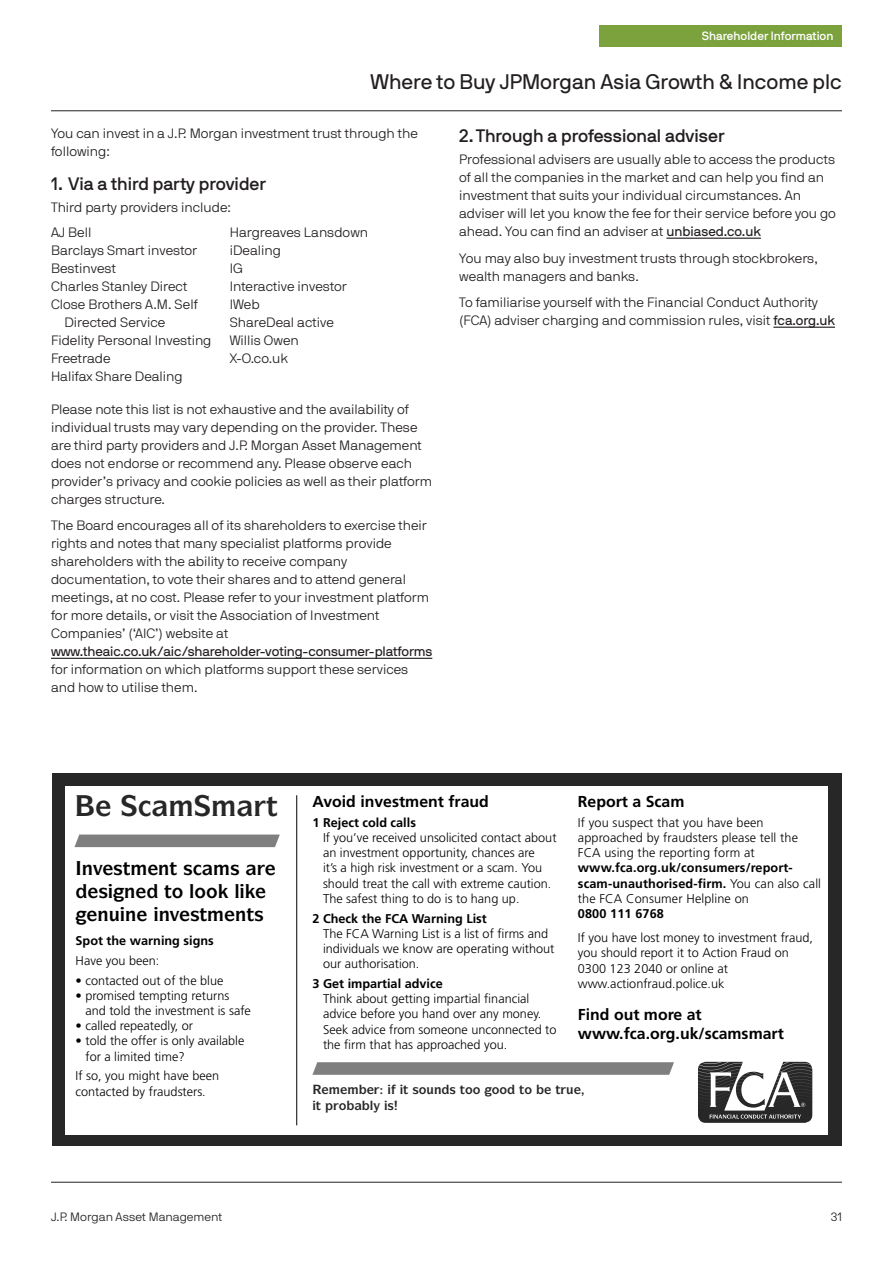
<style>
.page{position:relative;width:893px;height:1263px;background:#fff}
.page>*{position:absolute;margin:0;border:0;box-sizing:border-box;transform-origin:0 0}
.t1{font:21px "JPMAM Pro Reg";color:#231f20}
.t2{font:700 19.05px "ITC Symbol Std";color:#000}
.t3{font:18px "JPMAM Pro Med";color:#231f20}
.t4{font:700 15.9px/19px "Frutiger LT Std";color:#000}
.t5{font:13.5px/18px "JPMAM Pro Lig";color:#231f20}
.t6{font:13.5px "JPMAM Pro Reg";letter-spacing:-.01em;color:#231f20}
.t7{font:300 12.6px/15.1px "Frutiger LT Std";color:#000}
.t8{font:700 12.6px/15.1px "Frutiger LT Std";color:#000}
.t9{font:700 12.6px "ITC Symbol Std";color:#272727}
.t10{font:12px "JPMAM Pro Lig";color:#231f20}
.t11{font:12px "JPMAM Pro Med";color:#fff}
.s1{font-family:"JPMAM Pro Reg"}
.s2{font-weight:300}
</style>
<div class="page">
<hr style="left:51px;top:1182px;width:791px;height:1px;background:#231f20">
<hr style="left:51px;top:111px;width:791px;height:1px;background:#231f20">
<div style="left:600px;top:26px;width:242px;height:21px;background:#7ca23e"></div>
<hr style="left:51px;top:658px;width:381px;height:1px;background:#231f20">
<hr style="left:666px;top:238px;width:95px;height:1px;background:#231f20">
<hr style="left:773px;top:327px;width:62px;height:1px;background:#231f20">
<div style="left:52px;top:773px;width:790px;height:372px;background:#272727"></div>
<div style="left:65px;top:786px;width:763px;height:348px;background:#fff"></div>
<svg style="left:698px;top:1062px;width:114px;height:61px"></svg>
<hr style="left:296px;top:795px;width:1px;height:330px;background:#000">
<svg style="left:312px;top:1062px;width:362px;height:13px;background:#848484"></svg>
<svg style="left:74px;top:834px;width:206px;height:13px;background:#878787"></svg>
<p class="t11" style="left:702px;top:32px;width:133px">Shareholder Information</p>
<h1 class="t1" style="left:371px;top:75px;width:473px">Where to Buy JPMorgan Asia Growth &amp; Income plc</h1>
<p class="t5" style="left:51px;top:126px;width:368px">You can invest in a J.P. Morgan investment trust through the following:</p>
<h3 class="t3" style="left:51px;top:177px;width:217px">1. Via a third party provider</h3>
<p class="t5" style="left:51px;top:200px;width:182px">Third party providers include:</p>
<p class="t5" style="left:51px;top:225px;width:42px">AJ Bell</p>
<p class="t5" style="left:51px;top:243px;width:148px">Barclays Smart investor</p>
<p class="t5" style="left:51px;top:261px;width:66px">Bestinvest</p>
<p class="t5" style="left:51px;top:279px;width:138px">Charles Stanley Direct</p>
<p class="t5" style="left:51px;top:297px;width:148px">Close Brothers A.M. Self</p>
<p class="t5" style="left:65px;top:315px;width:102px">Directed Service</p>
<p class="t5" style="left:51px;top:333px;width:162px">Fidelity Personal Investing</p>
<p class="t5" style="left:51px;top:351px;width:61px">Freetrade</p>
<p class="t5" style="left:51px;top:369px;width:133px">Halifax Share Dealing</p>
<p class="t5" style="left:230px;top:225px;width:140px">Hargreaves Lansdown iDealing<br>IG<br>Interactive investor<br>IWeb<br>ShareDeal active<br>Willis Owen<br>X-O.co.uk</p>
<p class="t5" style="left:51px;top:401px;width:383px">Please note this list is not exhaustive and the availability of individual trusts may vary depending on the provider. These are third party providers and J.P. Morgan Asset Management does not endorse or recommend any. Please observe each provider’s privacy and cookie policies as well as their platform charges structure.</p>
<p class="t5" style="left:51px;top:518px;width:380px">The Board encourages all of its shareholders to exercise their rights and notes that many specialist platforms provide shareholders with the ability to receive company documentation, to vote their shares and to attend general meetings, at no cost. Please refer to your investment platform for more details, or visit the Association of Investment Companies’ (‘AIC’) website at</p>
<p class="t6" style="left:51px;top:647px;width:383px">www.theaic.co.uk/aic/shareholder-voting-consumer-platforms</p>
<p class="t5" style="left:51px;top:662px;width:359px">for information on which platforms support these services and how to utilise them.</p>
<h3 class="t3" style="left:459px;top:129px;width:267px">2. Through a professional adviser</h3>
<p class="t5" style="left:459px;top:152px;width:378px">Professional advisers are usually able to access the products of all the companies in the market and can help you find an investment that suits your individual circumstances. An adviser will let you know the fee for their service before you go ahead. You can find an adviser at <span class="s1">unbiased.co.uk</span></p>
<p class="t5" style="left:459px;top:250px;width:360px">You may also buy investment trusts through stockbrokers, wealth managers and banks.</p>
<p class="t5" style="left:459px;top:295px;width:377px">To familiarise yourself with the Financial Conduct Authority (FCA) adviser charging and commission rules, visit <span class="s1">fca.org.uk</span></p>
<h2 class="t2" style="left:82px;top:858px;width:50px">■❖ ▲▼</h2>
<h2 class="t2" style="left:158px;top:858px;width:36px">■▼ ▲</h2>
<h2 class="t2" style="left:164px;top:881px;width:77px">▼□ ●□□ ●</h2>
<h2 class="t2" style="left:97px;top:904px;width:111px">■◆ ■ ■❖ ▲▼</h2>
<h2 class="t2" style="left:235px;top:904px;width:30px">■▼▲</h2>
<p class="t8" style="left:76px;top:933px;width:140px">Spot the warning signs</p>
<p class="t7" style="left:76px;top:954px;width:85px">Have you been:</p>
<p class="t7" style="left:76px;top:974px;width:149px">• contacted out of the blue</p>
<p class="t7" style="left:85px;top:989px;width:167px;text-indent:-10px">• promised tempting returns and told the investment is safe</p>
<p class="t7" style="left:76px;top:1020px;width:119px">• called repeatedly, or</p>
<p class="t7" style="left:85px;top:1035px;width:160px;text-indent:-10px">• told the offer is only available for a limited time?</p>
<p class="t7" style="left:76px;top:1070px;width:145px">If so, you might have been contacted by fraudsters.</p>
<p class="t4" style="left:312px;top:792px;width:178px">Avoid investment fraud</p>
<p class="t8" style="left:312px;top:815px;width:105px">1 Reject cold calls</p>
<p class="t7" style="left:323px;top:832px;width:235px">If you’ve received unsolicited contact about an investment opportunity, chances are<br>it’s a high risk investment or a scam. You should treat the call with extreme caution.<br>The safest thing to do is to hang up.</p>
<p class="t8" style="left:312px;top:911px;width:176px">2 Check the FCA Warning List</p>
<p class="t7" style="left:323px;top:927px;width:233px">The FCA Warning List is a list of firms and individuals we know are operating without our authorisation.</p>
<p class="t8" style="left:312px;top:976px;width:132px">3 Get impartial advice</p>
<p class="t7" style="left:323px;top:993px;width:235px">Think about getting impartial financial advice before you hand over any money.<br>Seek advice from someone unconnected to the firm that has approached you.</p>
<p class="t9" style="left:403px;top:1083px;width:130px">▼ ▲□◆■ ▲ ▼□□ □□ ▼□</p>
<p class="t4" style="left:578px;top:792px;width:108px">Report a Scam</p>
<p class="t7" style="left:578px;top:816px;width:222px">If you suspect that you have been approached by fraudsters please tell the<br>FCA using the reporting form at</p>
<p class="t8" style="left:578px;top:861px;width:245px">www.fca.org.uk/consumers/report&shy;scam-unauthorised-firm. <span class="s2">You can also call the FCA Consumer Helpline on</span></p>
<p class="t8" style="left:578px;top:906px;width:88px">0800 111 6768</p>
<p class="t7" style="left:578px;top:932px;width:237px">If you have lost money to investment fraud, you should report it to Action Fraud on 0300 123 2040 or online at www.actionfraud.police.uk</p>
<p class="t4" style="left:578px;top:1006px;width:207px">Find out more at www.fca.org.uk/scamsmart</p>
<p class="t10" style="left:51px;top:1213px;width:173px">J.P. Morgan Asset Management</p>
<p class="t10" style="left:831px;top:1213px;width:12px">31</p>
</div>
